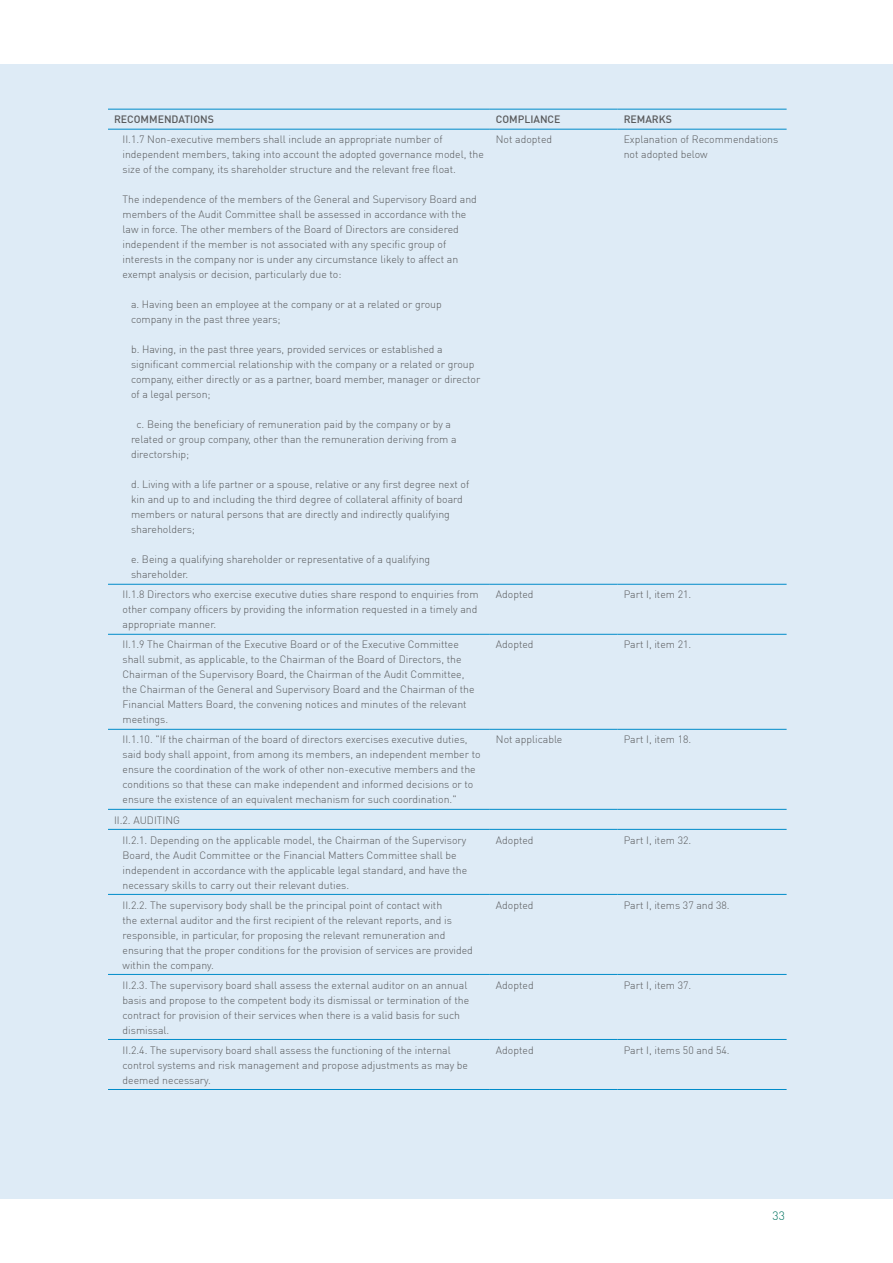
<style>
.page{position:relative;width:893px;height:1263px;background:#fff}
.page>*{position:absolute;margin:0;border:0;box-sizing:border-box;transform-origin:0 0}
.t1{font:300 12px "DIN Pro";color:#007360}
.t2{font:300 10.5px/15px "DIN Pro";color:#58595b}
.t3{font:500 10.5px "DIN Pro";color:#58595b}
</style>
<div class="page">
<div style="left:0;top:65px;width:893px;height:1134px;background:#deebf6"></div>
<hr style="left:108px;top:109px;width:382px;height:1px;background:#008bc9">
<hr style="left:490px;top:109px;width:128px;height:1px;background:#008bc9">
<hr style="left:618px;top:109px;width:169px;height:1px;background:#008bc9">
<hr style="left:108px;top:129px;width:382px;height:1px;background:#008bc9">
<hr style="left:490px;top:129px;width:128px;height:1px;background:#008bc9">
<hr style="left:618px;top:129px;width:169px;height:1px;background:#008bc9">
<hr style="left:108px;top:1089px;width:382px;height:1px;background:#008bc9">
<hr style="left:490px;top:1089px;width:128px;height:1px;background:#008bc9">
<hr style="left:618px;top:1089px;width:169px;height:1px;background:#008bc9">
<hr style="left:108px;top:584px;width:382px;height:1px;background:#008bc9">
<hr style="left:490px;top:584px;width:128px;height:1px;background:#008bc9">
<hr style="left:618px;top:584px;width:169px;height:1px;background:#008bc9">
<hr style="left:108px;top:634px;width:382px;height:1px;background:#008bc9">
<hr style="left:490px;top:634px;width:128px;height:1px;background:#008bc9">
<hr style="left:618px;top:634px;width:169px;height:1px;background:#008bc9">
<hr style="left:108px;top:729px;width:382px;height:1px;background:#008bc9">
<hr style="left:490px;top:729px;width:128px;height:1px;background:#008bc9">
<hr style="left:618px;top:729px;width:169px;height:1px;background:#008bc9">
<hr style="left:108px;top:809px;width:382px;height:1px;background:#008bc9">
<hr style="left:490px;top:809px;width:128px;height:1px;background:#008bc9">
<hr style="left:618px;top:809px;width:169px;height:1px;background:#008bc9">
<hr style="left:108px;top:829px;width:382px;height:1px;background:#008bc9">
<hr style="left:490px;top:829px;width:128px;height:1px;background:#008bc9">
<hr style="left:618px;top:829px;width:169px;height:1px;background:#008bc9">
<hr style="left:108px;top:894px;width:382px;height:1px;background:#008bc9">
<hr style="left:490px;top:894px;width:128px;height:1px;background:#008bc9">
<hr style="left:618px;top:894px;width:169px;height:1px;background:#008bc9">
<hr style="left:108px;top:974px;width:382px;height:1px;background:#008bc9">
<hr style="left:490px;top:974px;width:128px;height:1px;background:#008bc9">
<hr style="left:618px;top:974px;width:169px;height:1px;background:#008bc9">
<hr style="left:108px;top:1039px;width:382px;height:1px;background:#008bc9">
<hr style="left:490px;top:1039px;width:128px;height:1px;background:#008bc9">
<hr style="left:618px;top:1039px;width:169px;height:1px;background:#008bc9">
<p class="t3" style="left:114px;top:113px;width:101px">RECOMMENDATIONS</p>
<p class="t3" style="left:496px;top:113px;width:66px">COMPLIANCE</p>
<p class="t3" style="left:624px;top:113px;width:50px">REMARKS</p>
<p class="t2" style="left:123px;top:132px;width:363px">II.1.7 Non-executive members shall include an appropriate number of independent members, taking into account the adopted governance model, the size of the company, its shareholder structure and the relevant free float.</p>
<p class="t2" style="left:123px;top:192px;width:356px">The independence of the members of the General and Supervisory Board and members of the Audit Committee shall be assessed in accordance with the law in force. The other members of the Board of Directors are considered independent if the member is not associated with any specific group of interests in the company nor is under any circumstance likely to affect an exempt analysis or decision, particularly due to:</p>
<p class="t2" style="left:131px;top:297px;width:312px">a. Having been an employee at the company or at a related or group company in the past three years;</p>
<p class="t2" style="left:131px;top:342px;width:351px">b. Having, in the past three years, provided services or established a significant commercial relationship with the company or a related or group company, either directly or as a partner, board member, manager or director of a legal person;</p>
<p class="t2" style="left:131px;top:417px;width:327px;text-indent:5px">c. Being the beneficiary of remuneration paid by the company or by a related or group company, other than the remuneration deriving from a directorship;</p>
<p class="t2" style="left:131px;top:477px;width:340px">d. Living with a life partner or a spouse, relative or any first degree next of kin and up to and including the third degree of collateral affinity of board members or natural persons that are directly and indirectly qualifying shareholders;</p>
<p class="t2" style="left:131px;top:552px;width:301px">e. Being a qualifying shareholder or representative of a qualifying shareholder.</p>
<p class="t2" style="left:496px;top:132px;width:58px">Not adopted</p>
<p class="t2" style="left:624px;top:132px;width:156px">Explanation of Recommendations not adopted below</p>
<p class="t2" style="left:123px;top:587px;width:358px">II.1.8 Directors who exercise executive duties share respond to enquiries from other company officers by providing the information requested in a timely and appropriate manner.</p>
<p class="t2" style="left:496px;top:587px;width:39px">Adopted</p>
<p class="t2" style="left:624px;top:587px;width:69px">Part I, item 21.</p>
<p class="t2" style="left:123px;top:637px;width:354px">II.1.9 The Chairman of the Executive Board or of the Executive Committee shall submit, as applicable, to the Chairman of the Board of Directors, the Chairman of the Supervisory Board, the Chairman of the Audit Committee, the Chairman of the General and Supervisory Board and the Chairman of the Financial Matters Board, the convening notices and minutes of the relevant meetings.</p>
<p class="t2" style="left:496px;top:637px;width:39px">Adopted</p>
<p class="t2" style="left:624px;top:637px;width:69px">Part I, item 21.</p>
<p class="t2" style="left:123px;top:732px;width:360px">II.1.10. "If the chairman of the board of directors exercises executive duties, said body shall appoint, from among its members, an independent member to ensure the coordination of the work of other non-executive members and the conditions so that these can make independent and informed decisions or to ensure the existence of an equivalent mechanism for such coordination."</p>
<p class="t2" style="left:496px;top:732px;width:68px">Not applicable</p>
<p class="t2" style="left:624px;top:732px;width:69px">Part I, item 18.</p>
<p class="t2" style="left:123px;top:810px;width:345px;line-height:20px;text-indent:-9px">II.2. AUDITING<br>II.2.1. Depending on the applicable model, the Chairman of the Supervisory</p>
<p class="t2" style="left:123px;top:847px;width:346px">Board, the Audit Committee or the Financial Matters Committee shall be independent in accordance with the applicable legal standard, and have the necessary skills to carry out their relevant duties.</p>
<p class="t2" style="left:496px;top:832px;width:39px">Adopted</p>
<p class="t2" style="left:624px;top:832px;width:69px">Part I, item 32.</p>
<p class="t2" style="left:123px;top:897px;width:352px">II.2.2. The supervisory body shall be the principal point of contact with<br>the external auditor and the first recipient of the relevant reports, and is responsible, in particular, for proposing the relevant remuneration and ensuring that the proper conditions for the provision of services are provided within the company.</p>
<p class="t2" style="left:496px;top:897px;width:39px">Adopted</p>
<p class="t2" style="left:624px;top:897px;width:107px">Part I, items 37 and 38.</p>
<p class="t2" style="left:123px;top:977px;width:348px">II.2.3. The supervisory board shall assess the external auditor on an annual basis and propose to the competent body its dismissal or termination of the contract for provision of their services when there is a valid basis for such dismissal.</p>
<p class="t2" style="left:496px;top:977px;width:39px">Adopted</p>
<p class="t2" style="left:624px;top:977px;width:69px">Part I, item 37.</p>
<p class="t2" style="left:123px;top:1042px;width:347px">II.2.4. The supervisory board shall assess the functioning of the internal control systems and risk management and propose adjustments as may be deemed necessary.</p>
<p class="t2" style="left:496px;top:1042px;width:39px">Adopted</p>
<p class="t2" style="left:624px;top:1042px;width:107px">Part I, items 50 and 54.</p>
<p class="t1" style="left:773px;top:1209px;width:14px">33</p>
</div>
